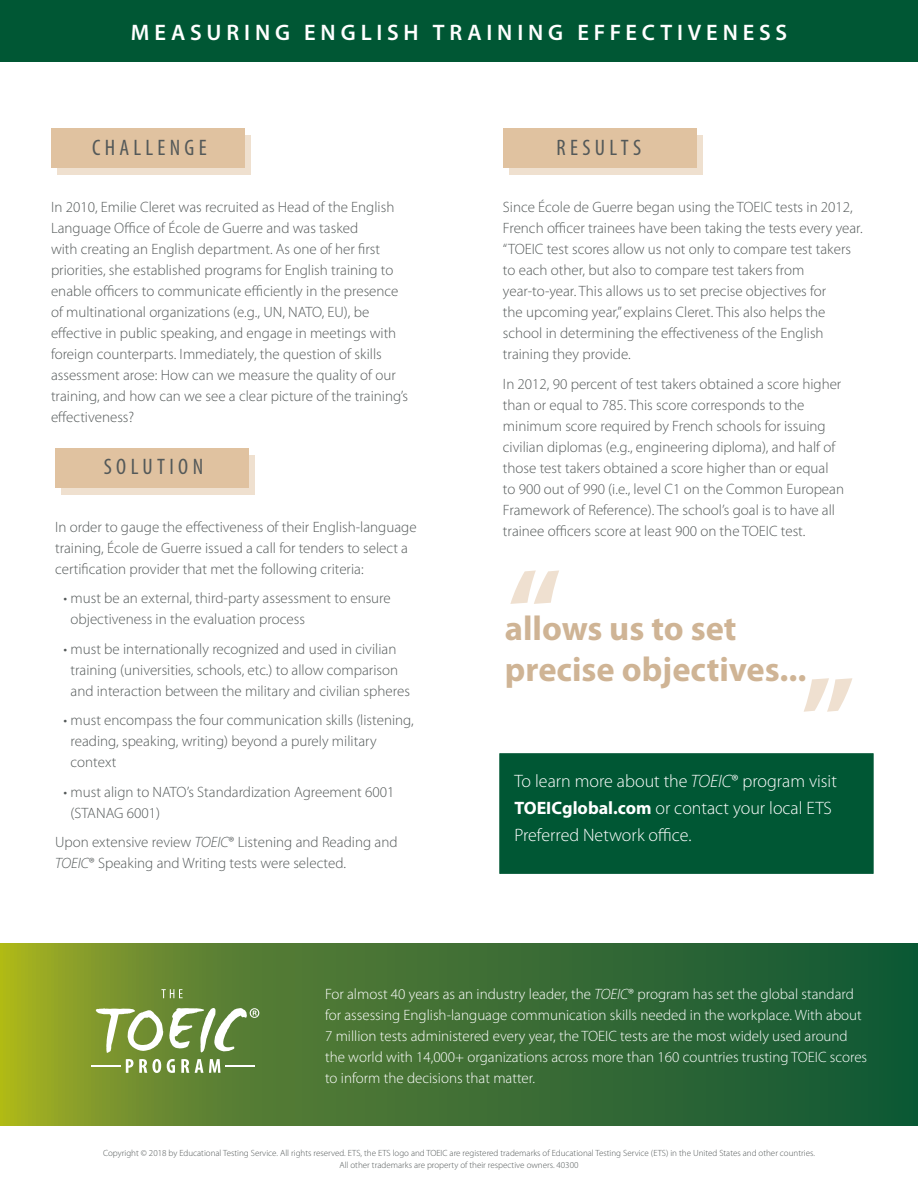
<style>
.page{position:relative;width:918px;height:1188px;background:#fff}
.page>*{position:absolute;margin:0;border:0;box-sizing:border-box;transform-origin:0 0}
.t1{font:700 120px "Myriad Pro";color:#efe0d0}
.t2{font:700 34.5px/40.5px "Myriad Pro";color:#cfb495}
.t3{font:600 22.5px "Myriad Pro";letter-spacing:.215em;color:#fff}
.t4{font:condensed 22.5px "Myriad Pro";letter-spacing:.195em;color:#545959}
.t5{font:300 18px/27px "Myriad Pro";color:#fff}
.t6{font:300 15px/21px "Myriad Pro";color:#545959}
.t7{font:300 15px/21px "Myriad Pro";color:#fff}
.t8{font:300 9px/12px "Myriad Pro";color:#545959;text-align:center}
.s1{font-style:italic}
.s2{font-weight:700}
</style>
<div class="page">
<div style="left:51px;top:129px;width:193px;height:39px;background:#e0c2a0"></div>
<svg style="left:58px;top:135px;width:193px;height:40px"></svg>
<div style="left:503px;top:129px;width:193px;height:39px;background:#e0c2a0"></div>
<svg style="left:510px;top:135px;width:193px;height:40px"></svg>
<div style="left:55px;top:448px;width:193px;height:40px;background:#e0c2a0"></div>
<svg style="left:62px;top:455px;width:193px;height:40px"></svg>
<div style="left:499px;top:753px;width:375px;height:121px;background:#005734;border:1px solid #005734"></div>
<svg style="left:0;top:944px;width:918px;height:182px;background:#447432"></svg>
<svg style="left:804px;top:678px;width:48px;height:34px"></svg>
<div style="left:0;top:0;width:918px;height:62px;background:#005734"></div>
<svg style="left:161px;top:989px;width:22px;height:9px"></svg>
<svg style="left:126px;top:1059px;width:94px;height:14px"></svg>
<hr style="left:91px;top:1065px;width:30px;height:2px;background:#fff">
<hr style="left:226px;top:1065px;width:29px;height:2px;background:#fff">
<svg style="left:96px;top:1008px;width:163px;height:45px"></svg>
<h3 class="t3" style="left:131px;top:18px;width:658px">MEASURING ENGLISH TRAINING EFFECTIVENESS</h3>
<h3 class="t4" style="left:92px;top:134px;width:116px">CHALLENGE</h3>
<h3 class="t4" style="left:556px;top:134px;width:86px">RESULTS</h3>
<p class="t6" style="left:51px;top:197px;width:359px">In 2010, Emilie Cleret was recruited as Head of the English Language Office of École de Guerre and was tasked<br>with creating an English department. As one of her first priorities, she established programs for English training to enable officers to communicate efficiently in the presence of multinational organizations (e.g., UN, NATO, EU), be effective in public speaking, and engage in meetings with foreign counterparts. Immediately, the question of skills assessment arose: How can we measure the quality of our training, and how can we see a clear picture of the training’s effectiveness?</p>
<p class="t6" style="left:503px;top:197px;width:361px">Since École de Guerre began using the TOEIC tests in 2012, French officer trainees have been taking the tests every year. “TOEIC test scores allow us not only to compare test takers to each other, but also to compare test takers from year-to-year. This allows us to set precise objectives for<br>the upcoming year,” explains Cleret. This also helps the school in determining the effectiveness of the English training they provide.</p>
<p class="t6" style="left:503px;top:373px;width:343px">In 2012, 90 percent of test takers obtained a score higher than or equal to 785. This score corresponds to the minimum score required by French schools for issuing civilian diplomas (e.g., engineering diploma), and half of those test takers obtained a score higher than or equal to 900 out of 990 (i.e., level C1 on the Common European Framework of Reference). The school’s goal is to have all trainee officers score at least 900 on the TOEIC test.</p>
<h3 class="t4" style="left:104px;top:453px;width:101px">SOLUTION</h3>
<p class="t6" style="left:55px;top:516px;width:363px">In order to gauge the effectiveness of their English-language training, École de Guerre issued a call for tenders to select a certification provider that met the following criteria:</p>
<p class="t6" style="left:71px;top:588px;width:322px;text-indent:-7px">• must be an external, third-party assessment to ensure objectiveness in the evaluation process</p>
<p class="t6" style="left:71px;top:638px;width:341px;text-indent:-7px">• must be internationally recognized and used in civilian training (universities, schools, etc.) to allow comparison and interaction between the military and civilian spheres</p>
<p class="t6" style="left:71px;top:710px;width:345px;text-indent:-7px">• must encompass the four communication skills (listening, reading, speaking, writing) beyond a purely military context</p>
<p class="t6" style="left:71px;top:781px;width:325px;text-indent:-7px">• must align to NATO’s Standardization Agreement 6001 (STANAG 6001)</p>
<p class="t6" style="left:55px;top:832px;width:344px">Upon extensive review <span class="s1">TOEIC</span>® Listening and Reading and<br><span class="s1">TOEIC</span>® Speaking and Writing tests were selected.</p>
<h1 class="t1" style="left:507px;top:535px;width:56px">“</h1>
<h2 class="t2" style="left:505px;top:607px;width:303px">allows us to set precise objectives...</h2>
<p class="t5" style="left:514px;top:767px;width:324px">To learn more about the <span class="s1">TOEIC</span>® program visit<br><span class="s2">TOEICglobal.com</span> or contact your local ETS<br>Preferred Network office.</p>
<p class="t7" style="left:325px;top:983px;width:544px">For almost 40 years as an industry leader, the <span class="s1">TOEIC</span>® program has set the global standard for assessing English-language communication skills needed in the workplace. With about 7 million tests administered every year, the TOEIC tests are the most widely used around the world with 14,000+ organizations across more than 160 countries trusting TOEIC scores to inform the decisions that matter.</p>
<p class="t8" style="left:103px;top:1147px;width:713px">Copyright © 2018 by Educational Testing Service. All rights reserved. ETS, the ETS logo and TOEIC are registered trademarks of Educational Testing Service (ETS) in the United States and other countries.<br>All other trademarks are property of their respective owners. 40300</p>
</div>
